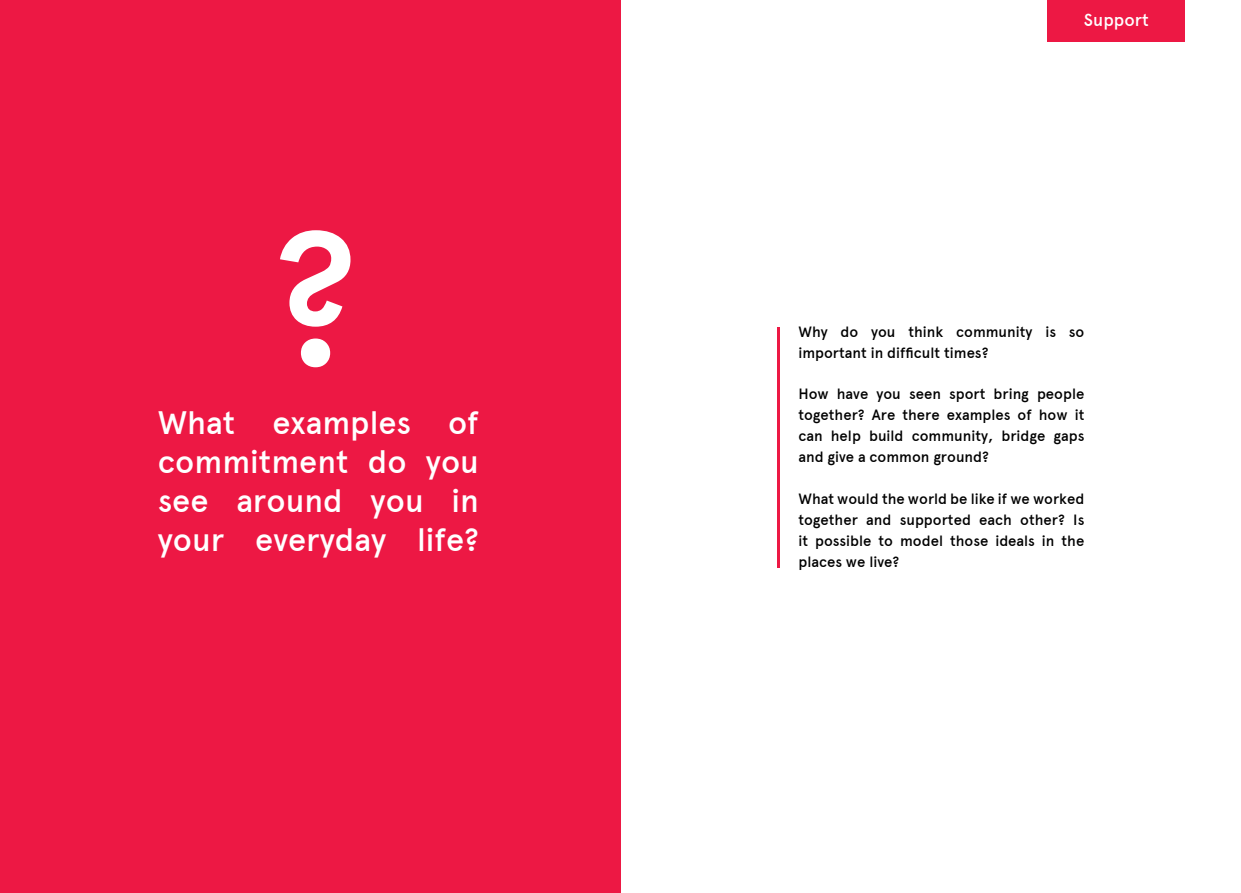
<style>
.page{position:relative;width:1241px;height:893px;background:#fff}
.page>*{position:absolute;margin:0;border:0;box-sizing:border-box;transform-origin:0 0}
.t1{font:500 192.5px "Apercu";color:#fff}
.t2{font:500 32.38px/38.9px "Apercu";color:#fff;text-align:justify}
.t3{font:500 17.5px "Apercu";color:#fff}
.t4{font:500 14.88px/20.8px "Apercu";color:#000;text-align:justify}
</style>
<div class="page">
<div style="left:0;top:0;width:620px;height:893px;background:#ed1844"></div>
<hr style="left:777px;top:327px;width:3px;height:241px;background:#ed1844">
<div style="left:1047px;top:0;width:138px;height:41px;background:#ed1844"></div>
<h1 class="t1" style="left:271px;top:183px;width:89px">?</h1>
<h2 class="t2" style="left:158px;top:403px;width:323px">What examples of commitment do you see around you in your everyday life?</h2>
<p class="t3" style="left:1083px;top:9px;width:66px">Support</p>
<p class="t4" style="left:798px;top:321px;width:287px">Why do you think community is so important in difficult times?</p>
<p class="t4" style="left:798px;top:384px;width:287px">How have you seen sport bring people together? Are there examples of how it can help build community, bridge gaps and give a common ground?</p>
<p class="t4" style="left:798px;top:488px;width:287px">What would the world be like if we worked together and supported each other? Is it possible to model those ideals in the places we live?</p>
</div>
